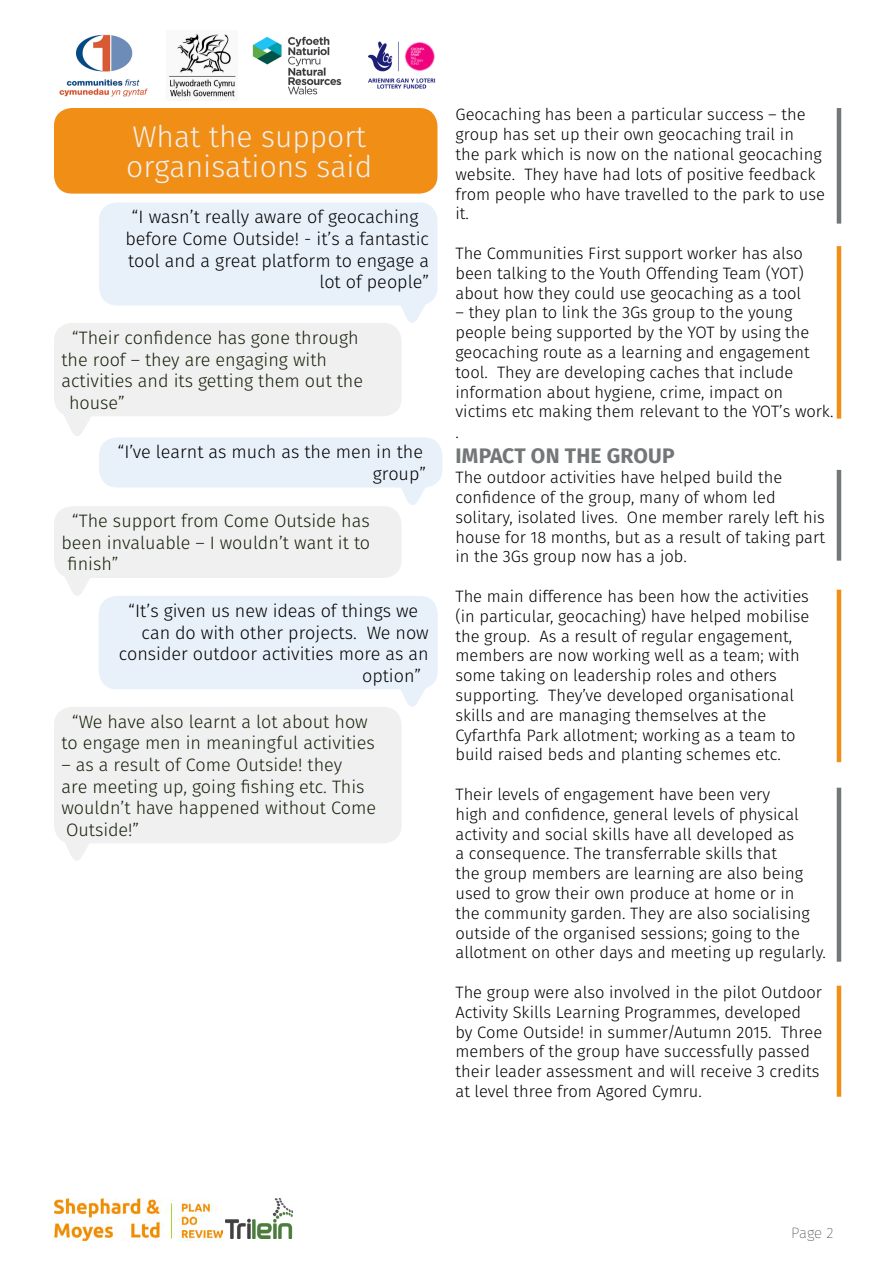
<style>
.page{position:relative;width:893px;height:1263px;background:#fff}
.page>*{position:absolute;margin:0;border:0;box-sizing:border-box;transform-origin:0 0}
.t1{font:300 30px/30px "Fira Sans";color:#f0f0f1}
.t2{font:700 21px "Fira Sans";letter-spacing:.01em;color:#737778}
.t3{font:300 18px/21.6px "Fira Sans";color:#162209;text-align:center}
.t4{font:300 18px/21.6px "Fira Sans";color:#000;text-align:right}
.t5{font:300 16.5px/19.8px "Fira Sans";color:#000}
.t6{font:100 15px "Fira Sans";color:#000}
</style>
<div class="page">
<img style="left:368px;top:41px;width:68px;height:48px">
<img style="left:168px;top:33px;width:68px;height:64px">
<img style="left:252px;top:36px;width:90px;height:59px">
<img style="left:54px;top:1198px;width:168px;height:43px">
<img style="left:226px;top:1199px;width:66px;height:39px">
<img style="left:59px;top:34px;width:89px;height:63px">
<svg style="left:62px;top:575px;width:28px;height:21px"></svg>
<svg style="left:59px;top:838px;width:30px;height:22px"></svg>
<svg style="left:400px;top:683px;width:34px;height:24px"></svg>
<svg style="left:392px;top:296px;width:43px;height:27px"></svg>
<svg style="left:393px;top:483px;width:43px;height:22px"></svg>
<div style="left:54px;top:108px;width:383px;height:86px;background:#f08e16;border-radius:18px"></div>
<svg style="left:59px;top:411px;width:32px;height:25px"></svg>
<div style="left:54px;top:323px;width:348px;height:93px;background:#f0f0f1;border-radius:18px"></div>
<div style="left:99px;top:437px;width:343px;height:50px;background:#e8f1fa;border-radius:18px"></div>
<div style="left:54px;top:506px;width:348px;height:72px;background:#f0f0f1;border-radius:18px"></div>
<div style="left:99px;top:596px;width:339px;height:93px;background:#e8f1fa;border-radius:18px"></div>
<div style="left:54px;top:707px;width:348px;height:136px;background:#f0f0f1;border-radius:18px"></div>
<div style="left:99px;top:202px;width:338px;height:103px;background:#e8f1fa;border-radius:18px"></div>
<hr style="left:837px;top:108px;width:4px;height:116px;background:#737778">
<hr style="left:837px;top:246px;width:4px;height:173px;background:#f08e16">
<hr style="left:837px;top:470px;width:4px;height:91px;background:#737778">
<hr style="left:837px;top:590px;width:4px;height:172px;background:#f08e16">
<hr style="left:837px;top:788px;width:4px;height:174px;background:#737778">
<hr style="left:837px;top:986px;width:4px;height:111px;background:#f08e16">
<h1 class="t1" style="left:126px;top:121px;width:248px">What the support organisations said</h1>
<p class="t4" style="left:132px;top:206px;width:288px">“I wasn’t really aware of geocaching</p>
<p class="t4" style="left:125px;top:228px;width:305px">before Come Outside! - it’s a fantastic</p>
<p class="t4" style="left:128px;top:250px;width:302px">tool and a great platform to engage a</p>
<p class="t4" style="left:319px;top:271px;width:111px">lot of people”</p>
<p class="t3" style="left:72px;top:327px;width:288px">“Their confidence has gone through</p>
<p class="t3" style="left:62px;top:348px;width:267px">the roof – they are engaging with</p>
<p class="t3" style="left:62px;top:370px;width:303px">activities and its getting them out the</p>
<p class="t3" style="left:69px;top:392px;width:57px">house”</p>
<p class="t4" style="left:118px;top:441px;width:310px">“I’ve learnt as much as the men in the group”</p>
<p class="t3" style="left:72px;top:510px;width:299px">“The support from Come Outside has</p>
<p class="t3" style="left:62px;top:532px;width:310px">been invaluable – I wouldn’t want it to</p>
<p class="t3" style="left:68px;top:553px;width:53px">finish”</p>
<p class="t4" style="left:129px;top:600px;width:291px">“It’s given us new ideas of things we</p>
<p class="t4" style="left:142px;top:621px;width:289px">can do with other projects. We now</p>
<p class="t4" style="left:119px;top:643px;width:311px">consider outdoor activities more as an</p>
<p class="t4" style="left:362px;top:665px;width:61px">option”</p>
<p class="t3" style="left:62px;top:711px;width:315px">“We have also learnt a lot about how to engage men in meaningful activities</p>
<p class="t3" style="left:62px;top:754px;width:316px;text-align:left">– as a result of Come Outside! they<br>are meeting up, going fishing etc. This wouldn’t have happened without Come<br>Outside!”</p>
<p class="t5" style="left:455px;top:105px;width:371px">Geocaching has been a particular success – the group has set up their own geocaching trail in<br>the park which is now on the national geocaching website. They have had lots of positive feedback from people who have travelled to the park to use it.</p>
<p class="t5" style="left:455px;top:243px;width:350px;text-align:justify">The Communities First support worker has also been talking to the Youth Offending Team (YOT) about how they could use geocaching as a tool</p>
<p class="t5" style="left:455px;top:303px;width:379px">– they plan to link the 3Gs group to the young people being supported by the YOT by using the geocaching route as a learning and engagement tool. They are developing caches that include information about hygiene, crime, impact on victims etc making them relevant to the YOT’s work. .</p>
<p class="t2" style="left:456px;top:441px;width:221px">IMPACT ON THE GROUP</p>
<p class="t5" style="left:455px;top:467px;width:371px">The outdoor activities have helped build the confidence of the group, many of whom led solitary, isolated lives. One member rarely left his house for 18 months, but as a result of taking part in the 3Gs group now has a job.</p>
<p class="t5" style="left:455px;top:586px;width:355px">The main difference has been how the activities (in particular, geocaching) have helped mobilise the group. As a result of regular engagement, members are now working well as a team; with some taking on leadership roles and others supporting. They’ve developed organisational skills and are managing themselves at the Cyfarthfa Park allotment; working as a team to build raised beds and planting schemes etc.</p>
<p class="t5" style="left:455px;top:784px;width:372px">Their levels of engagement have been very<br>high and confidence, general levels of physical activity and social skills have all developed as<br>a consequence. The transferrable skills that<br>the group members are learning are also being used to grow their own produce at home or in<br>the community garden. They are also socialising outside of the organised sessions; going to the allotment on other days and meeting up regularly.</p>
<p class="t5" style="left:455px;top:982px;width:368px">The group were also involved in the pilot Outdoor Activity Skills Learning Programmes, developed by Come Outside! in summer/Autumn 2015. Three members of the group have successfully passed their leader assessment and will receive 3 credits at level three from Agored Cymru.</p>
<p class="t6" style="left:791px;top:1223px;width:44px">Page 2</p>
</div>
